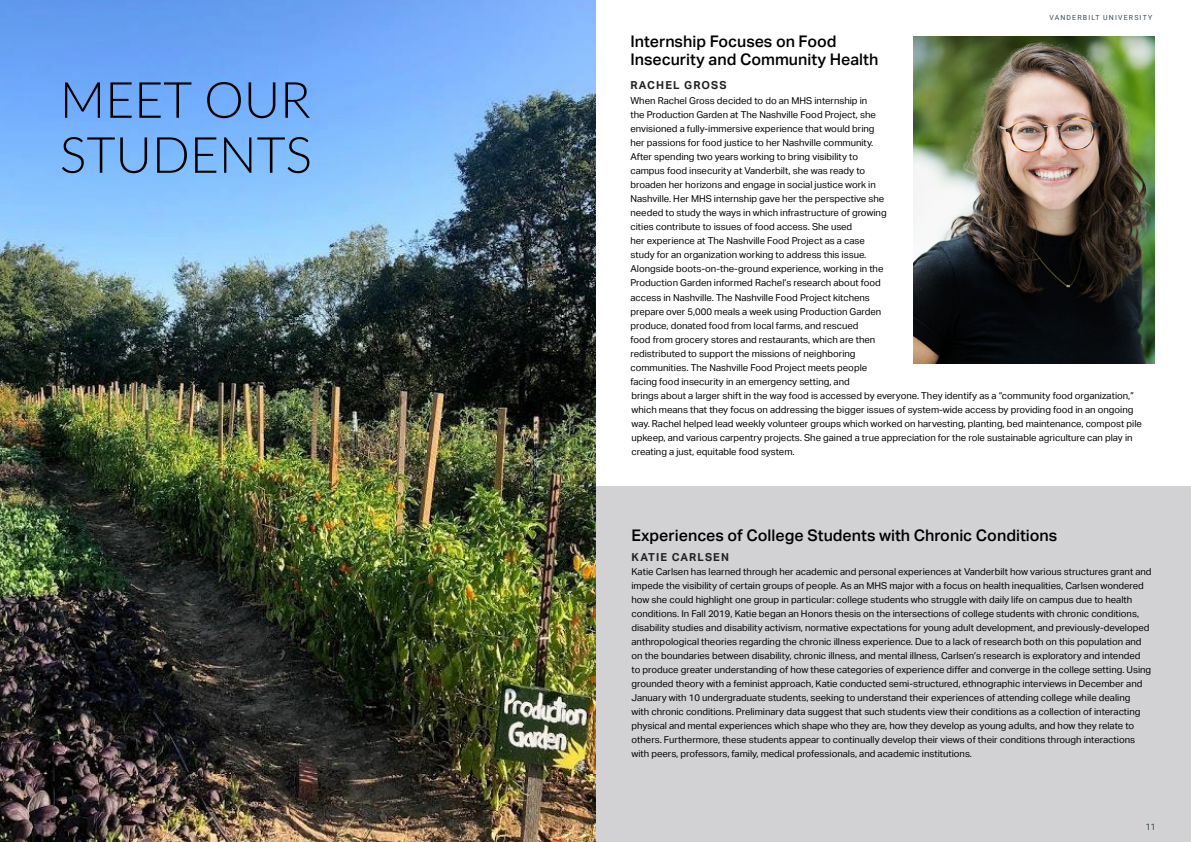
<style>
.page{position:relative;width:1191px;height:842px;background:#fff}
.page>*{position:absolute;margin:0;border:0;box-sizing:border-box;transform-origin:0 0}
.t1{font:300 50px/55px "Lato";color:#000}
.t2{font:500 16px/18px "Aktiv Grotesk";color:#000}
.t3{font:700 11px "Aktiv Grotesk";letter-spacing:.1em;color:#222223}
.t4{font:9.5px/14px "Aktiv Grotesk";color:#000}
.t5{font:9px "Roboto";color:#384a53}
.t6{font:7px "Roboto";letter-spacing:.165em;color:#384a53}
</style>
<div class="page">
<div style="left:595px;top:486px;width:596px;height:356px;background:#d2d2d5"></div>
<img style="left:0;top:0;width:595px;height:842px">
<img style="left:913px;top:36px;width:241px;height:328px">
<h1 class="t1" style="left:60px;top:71px;width:254px">MEET OUR<br>STUDENTS</h1>
<p class="t5" style="left:33px;top:820px;width:12px">10</p>
<h2 class="t2" style="left:630px;top:33px;width:249px">Internship Focuses on Food<br>Insecurity and Community Health</h2>
<p class="t3" style="left:630px;top:79px;width:98px">RACHEL GROSS</p>
<p class="t4" style="left:630px;top:94px;width:258px">When Rachel Gross decided to do an MHS internship in<br>the Production Garden at The Nashville Food Project, she envisioned a fully-immersive experience that would bring her passions for food justice to her Nashville community.<br>After spending two years working to bring visibility to campus food insecurity at Vanderbilt, she was ready to broaden her horizons and engage in social justice work in Nashville. Her MHS internship gave her the perspective she needed to study the ways in which infrastructure of growing cities contribute to issues of food access. She used<br>her experience at The Nashville Food Project as a case study for an organization working to address this issue.<br>Alongside boots-on-the-ground experience, working in the Production Garden informed Rachel’s research about food access in Nashville. The Nashville Food Project kitchens prepare over 5,000 meals a week using Production Garden produce, donated food from local farms, and rescued<br>food from grocery stores and restaurants, which are then redistributed to support the missions of neighboring communities. The Nashville Food Project meets people facing food insecurity in an emergency setting, and</p>
<p class="t6" style="left:1049px;top:12px;width:104px">VANDERBILT UNIVERSITY</p>
<p class="t4" style="left:631px;top:388px;width:512px">brings about a larger shift in the way food is accessed by everyone. They identify as a “community food organization,” which means that they focus on addressing the bigger issues of system-wide access by providing food in an ongoing way. Rachel helped lead weekly volunteer groups which worked on harvesting, planting, bed maintenance, compost pile upkeep, and various carpentry projects. She gained a true appreciation for the role sustainable agriculture can play in creating a just, equitable food system.</p>
<h2 class="t2" style="left:631px;top:527px;width:427px">Experiences of College Students with Chronic Conditions</h2>
<p class="t3" style="left:631px;top:551px;width:99px">KATIE CARLSEN</p>
<p class="t4" style="left:631px;top:565px;width:521px">Katie Carlsen has learned through her academic and personal experiences at Vanderbilt how various structures grant and impede the visibility of certain groups of people. As an MHS major with a focus on health inequalities, Carlsen wondered how she could highlight one group in particular: college students who struggle with daily life on campus due to health conditions. In Fall 2019, Katie began an Honors thesis on the intersections of college students with chronic conditions, disability studies and disability activism, normative expectations for young adult development, and previously-developed anthropological theories regarding the chronic illness experience. Due to a lack of research both on this population and on the boundaries between disability, chronic illness, and mental illness, Carlsen’s research is exploratory and intended to produce greater understanding of how these categories of experience differ and converge in the college setting. Using grounded theory with a feminist approach, Katie conducted semi-structured, ethnographic interviews in December and January with 10 undergraduate students, seeking to understand their experiences of attending college while dealing<br>with chronic conditions. Preliminary data suggest that such students view their conditions as a collection of interacting physical and mental experiences which shape who they are, how they develop as young adults, and how they relate to others. Furthermore, these students appear to continually develop their views of their conditions through interactions with peers, professors, family, medical professionals, and academic institutions.</p>
<p class="t5" style="left:1145px;top:820px;width:12px">11</p>
</div>
